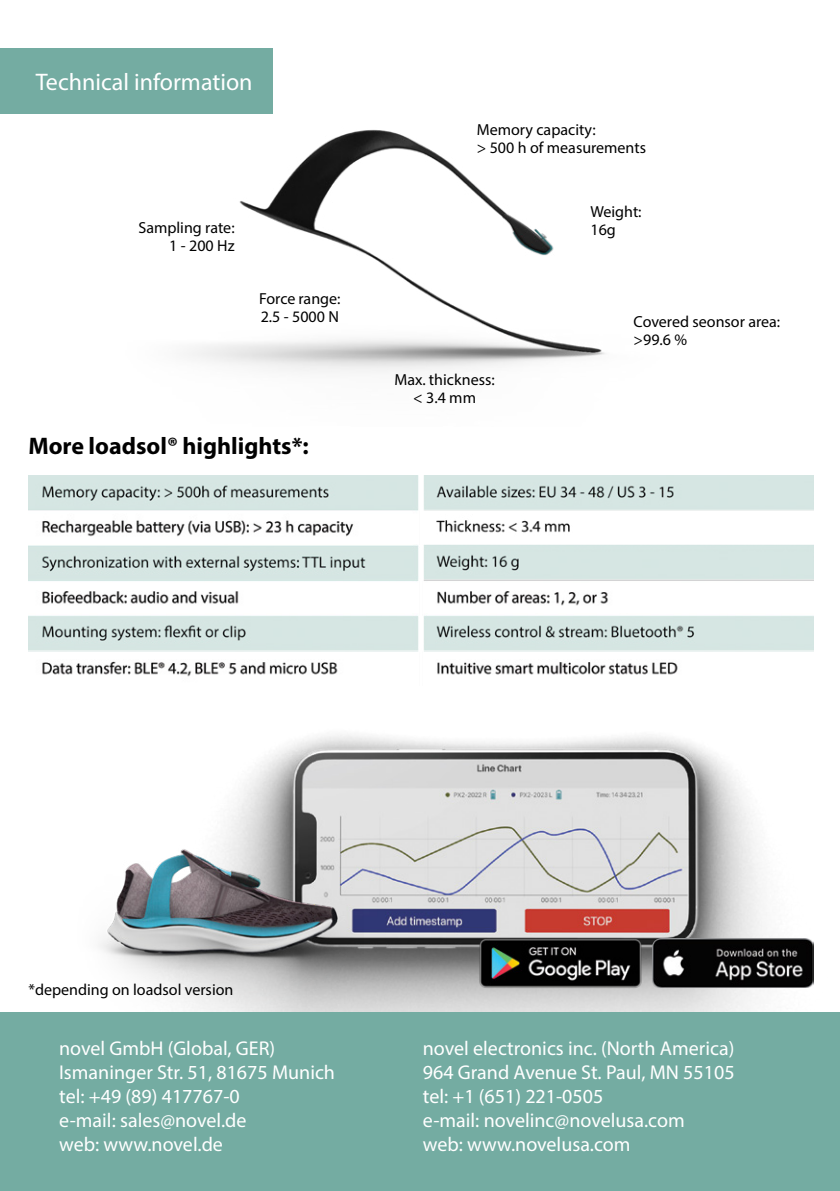
<style>
.page{position:relative;width:840px;height:1191px;background:#fff}
.page>*{position:absolute;margin:0;border:0;box-sizing:border-box;transform-origin:0 0}
.t1{font:700 24px "Myriad Pro";color:#000}
.t2{font:24px "Myriad Pro";color:#fff}
.t3{font:20px/24px "Myriad Pro";color:#fff}
.t4{font:16px/18px "Myriad Pro";color:#000}
</style>
<div class="page">
<img style="left:234px;top:550px;width:580px;height:462px">
<img style="left:468px;top:927px;width:184px;height:72px">
<img style="left:187px;top:112px;width:418px;height:260px">
<img style="left:99px;top:815px;width:264px;height:197px">
<div style="left:0;top:1012px;width:839px;height:179px;background:#74aca2"></div>
<div style="left:0;top:49px;width:272px;height:65px;background:#74aca2"></div>
<img style="left:28px;top:475px;width:785px;height:210px">
<img style="left:652px;top:938px;width:161px;height:49px">
<p class="t2" style="left:36px;top:67px;width:218px">Technical information</p>
<p class="t4" style="left:138px;top:218px;width:98px;text-align:right">Sampling rate:<br>1 - 200 Hz</p>
<p class="t4" style="left:259px;top:289px;width:83px">Force range:<br>2.5 - 5000 N</p>
<p class="t1" style="left:28px;top:430px;width:282px">More loadsol® highlights*:</p>
<p class="t4" style="left:476px;top:120px;width:171px">Memory capacity:<br>&gt; 500 h of measurements</p>
<p class="t4" style="left:590px;top:202px;width:53px">Weight:<br>16g</p>
<p class="t4" style="left:394px;top:370px;width:102px;text-align:center">Max. thickness: &lt; 3.4 mm</p>
<p class="t4" style="left:633px;top:312px;width:148px">Covered seonsor area: &gt;99.6 %</p>
<p class="t4" style="left:28px;top:980px;width:206px">*depending on loadsol version</p>
<p class="t3" style="left:59px;top:1035px;width:277px">novel GmbH (Global, GER)<br>Ismaninger Str. 51, 81675 Munich tel: +49 (89) 417767-0<br>e-mail: sales@novel.de<br>web: www.novel.de</p>
<p class="t3" style="left:422px;top:1035px;width:313px">novel electronics inc. (North America)<br>964 Grand Avenue St. Paul, MN 55105 tel: +1 (651) 221-0505<br>e-mail: novelinc@novelusa.com<br>web: www.novelusa.com</p>
</div>
